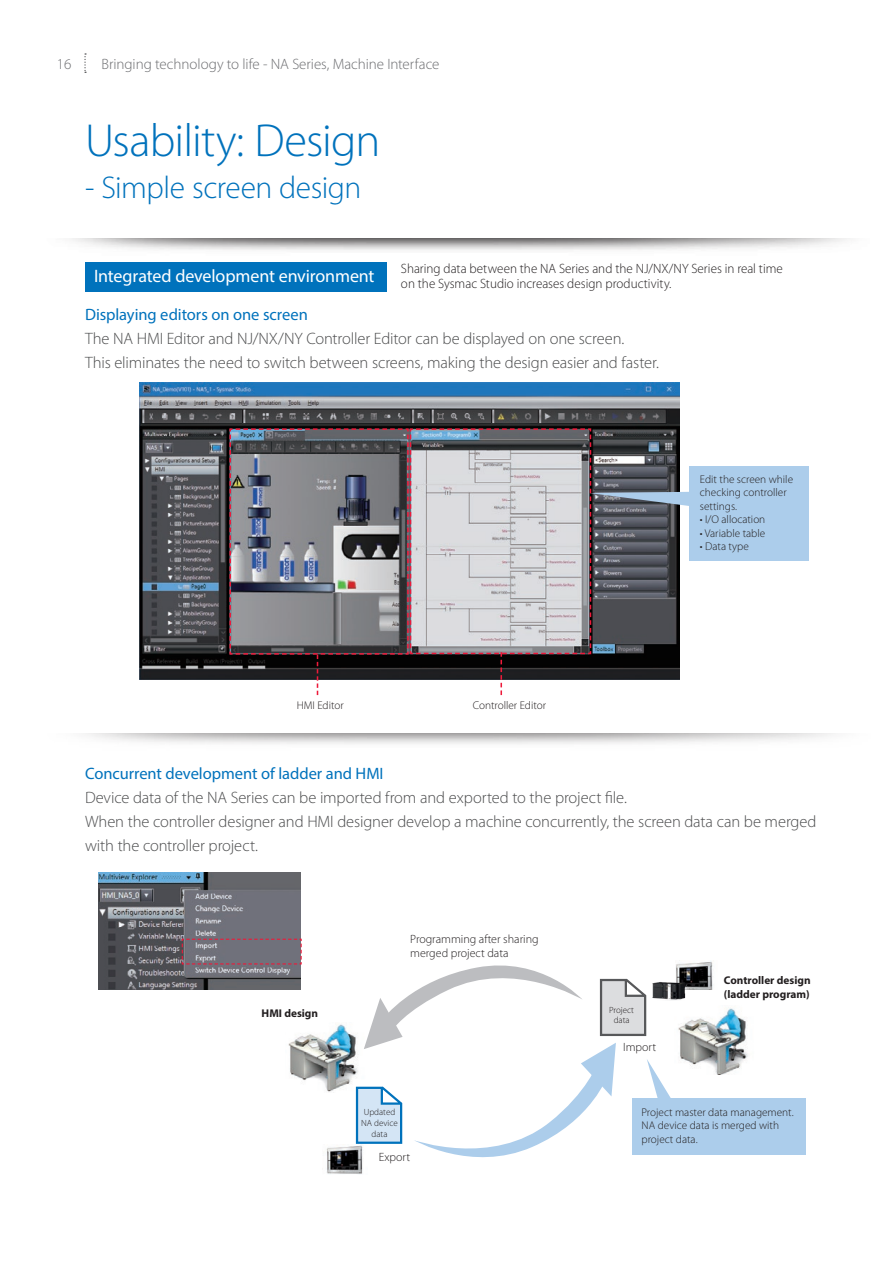
<style>
.page{position:relative;width:893px;height:1263px;background:#fff}
.page>*{position:absolute;margin:0;border:0;box-sizing:border-box;transform-origin:0 0}
.t1{font:300 46.5px "Myriad Pro";letter-spacing:-.02em;color:#0072bc}
.t2{font:300 31.5px "Myriad Pro";letter-spacing:-.015em;color:#0072bc}
.t3{font:18px "Myriad Pro";letter-spacing:-.005em;color:#fff}
.t4{font:300 16.5px/24px "Myriad Pro";letter-spacing:-.01em;color:#4b4c4d}
.t5{font:16.5px "Myriad Pro";color:#0072bc}
.t6{font:300 15px "Myriad Pro";letter-spacing:-.005em;color:#6c6d70}
.t7{font:300 13.5px/15px "Myriad Pro";color:#231f20}
.t8{font:300 12px/14.4px "Myriad Pro";color:#231f20}
.t9{font:300 11.25px/13.5px "Myriad Pro";color:#231f20}
.t10{font:700 11.25px/13.5px "Myriad Pro";color:#231f20}
.t11{font:300 9px/10.8px "Myriad Pro";color:#231f20;text-align:center}
</style>
<div class="page">
<img style="left:72px;top:238px;width:778px;height:12px">
<img style="left:99px;top:873px;width:201px;height:117px">
<div style="left:632px;top:1098px;width:174px;height:57px;background:#accdeb"></div>
<div style="left:85px;top:262px;width:302px;height:30px;background:#0072bc"></div>
<img style="left:288px;top:1024px;width:67px;height:68px">
<img style="left:682px;top:1008px;width:66px;height:66px">
<img style="left:140px;top:382px;width:539px;height:298px">
<div style="left:689px;top:467px;width:120px;height:94px;background:#accdeb"></div>
<svg style="left:229px;top:428px;width:462px;height:267px;background:#8a898e"></svg>
<img style="left:326px;top:1146px;width:36px;height:28px">
<img style="left:682px;top:961px;width:31px;height:29px">
<img style="left:682px;top:981px;width:5px;height:18px">
<svg style="left:355px;top:960px;width:327px;height:213px"></svg>
<svg style="left:181px;top:938px;width:121px;height:27px;background:#7a6f79"></svg>
<svg style="left:84px;top:53px;width:2px;height:20px"></svg>
<p class="t6" style="left:57px;top:55px;width:16px">16</p>
<p class="t6" style="left:102px;top:55px;width:339px">Bringing technology to life - NA Series, Machine Interface</p>
<h1 class="t1" style="left:85px;top:112px;width:297px">Usability: Design</h1>
<h2 class="t2" style="left:85px;top:168px;width:278px">- Simple screen design</h2>
<p class="t7" style="left:401px;top:260px;width:383px">Sharing data between the NA Series and the NJ/NX/NY Series in real time on the Sysmac Studio increases design productivity.</p>
<p class="t3" style="left:94px;top:265px;width:282px">Integrated development environment</p>
<p class="t5" style="left:85px;top:304px;width:224px">Displaying editors on one screen</p>
<p class="t4" style="left:85px;top:326px;width:575px">The NA HMI Editor and NJ/NX/NY Controller Editor can be displayed on one screen.<br>This eliminates the need to switch between screens, making the design easier and faster.</p>
<p class="t9" style="left:297px;top:699px;width:49px">HMI Editor</p>
<p class="t9" style="left:473px;top:699px;width:75px">Controller Editor</p>
<p class="t9" style="left:700px;top:472px;width:95px">Edit the screen while checking controller settings.</p>
<p class="t9" style="left:700px;top:513px;width:67px">• I/O allocation</p>
<p class="t9" style="left:700px;top:526px;width:67px">• Variable table</p>
<p class="t9" style="left:700px;top:540px;width:50px">• Data type</p>
<p class="t5" style="left:85px;top:763px;width:300px">Concurrent development of ladder and HMI</p>
<p class="t4" style="left:85px;top:785px;width:733px">Device data of the NA Series can be imported from and exported to the project file.<br>When the controller designer and HMI designer develop a machine concurrently, the screen data can be merged with the controller project.</p>
<p class="t10" style="left:262px;top:1006px;width:58px">HMI design</p>
<p class="t8" style="left:410px;top:931px;width:130px">Programming after sharing merged project data</p>
<p class="t11" style="left:361px;top:1106px;width:38px">Updated<br>NA device data</p>
<p class="t8" style="left:379px;top:1149px;width:33px">Export</p>
<p class="t11" style="left:609px;top:1004px;width:26px">Project data</p>
<p class="t8" style="left:623px;top:1039px;width:35px">Import</p>
<p class="t10" style="left:724px;top:973px;width:88px">Controller design (ladder program)</p>
<p class="t9" style="left:642px;top:1105px;width:154px">Project master data management.<br>NA device data is merged with project data.</p>
</div>
